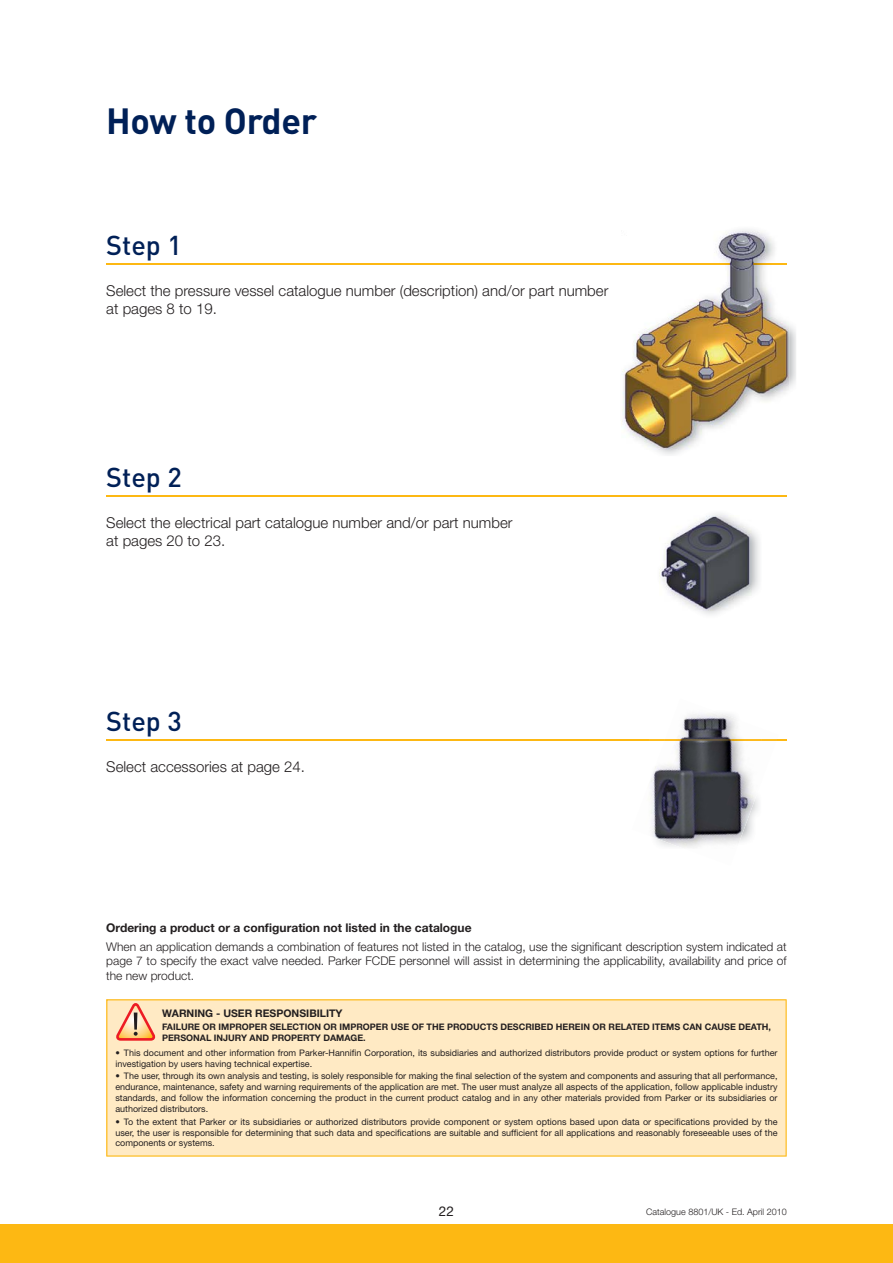
<style>
.page{position:relative;width:893px;height:1263px;background:#fff}
.page>*{position:absolute;margin:0;border:0;box-sizing:border-box;transform-origin:0 0}
.t1{font:700 36px "DINOT";letter-spacing:-.01em;color:#002057}
.t2{font:500 27px "DINOT";color:#002057}
.t3{font:300 15px/18px "Helvetica Neue LT Std";color:#231f20}
.t4{font:13.5px "Helvetica Neue LT Std";color:#231f20}
.t5{font:300 12px/14.4px "Helvetica Neue LT Std";color:#231f20;text-align:justify}
.t6{font:700 12px "Helvetica Neue LT Std";color:#231f20}
.t7{font:700 10.5px "Helvetica Neue LT Std";color:#231f20}
.t8{font:9px/10.8px "Helvetica Neue LT Std";color:#231f20;text-align:justify}
.t9{font:700 9px/10.8px "Helvetica Neue LT Std";color:#231f20}
.t10{font:300 9px "Helvetica Neue LT Std";color:#231f20}
</style>
<div class="page">
<div style="left:0;top:1225px;width:893px;height:38px;background:#fdb813"></div>
<div style="left:106px;top:999px;width:681px;height:158px;background:#ffeac4"></div>
<svg style="left:113px;top:1000px;width:42px;height:42px"></svg>
<hr style="left:106px;top:263px;width:681px;height:2px;background:#fdb813">
<hr style="left:106px;top:496px;width:681px;height:1px;background:#fdb813">
<hr style="left:106px;top:739px;width:681px;height:2px;background:#fdb813">
<img style="left:621px;top:231px;width:168px;height:219px">
<img style="left:621px;top:263px;width:166px;height:2px">
<img style="left:682px;top:713px;width:55px;height:15px">
<img style="left:649px;top:728px;width:110px;height:120px">
<svg style="left:761px;top:739px;width:16px;height:2px"></svg>
<img style="left:664px;top:739px;width:97px;height:2px">
<img style="left:700px;top:513px;width:60px;height:102px">
<img style="left:659px;top:515px;width:92px;height:96px">
<h1 class="t1" style="left:106px;top:108px;width:212px">How to Order</h1>
<h2 class="t2" style="left:106px;top:235px;width:77px">Step 1</h2>
<h3 class="t3" style="left:106px;top:283px;width:504px">Select the pressure vessel catalogue number (description) and/or part number at pages 8 to 19.</h3>
<h2 class="t2" style="left:106px;top:468px;width:77px">Step 2</h2>
<h3 class="t3" style="left:106px;top:516px;width:408px">Select the electrical part catalogue number and/or part number at pages 20 to 23.</h3>
<h2 class="t2" style="left:106px;top:712px;width:77px">Step 3</h2>
<h3 class="t3" style="left:106px;top:759px;width:200px">Select accessories at page 24.</h3>
<h3 class="t6" style="left:106px;top:924px;width:367px">Ordering a product or a configuration not listed in the catalogue</h3>
<p class="t5" style="left:106px;top:941px;width:682px">When an application demands a combination of features not listed in the catalog, use the significant description system indicated at page 7 to specify the exact valve needed. Parker FCDE personnel will assist in determining the applicability, availability and price of the new product.</p>
<p class="t7" style="left:162px;top:1010px;width:182px">WARNING - USER RESPONSIBILITY</p>
<p class="t9" style="left:162px;top:1022px;width:610px">FAILURE OR IMPROPER SELECTION OR IMPROPER USE OF THE PRODUCTS DESCRIBED HEREIN OR RELATED ITEMS CAN CAUSE DEATH,<br>PERSONAL INJURY AND PROPERTY DAMAGE.</p>
<p class="t8" style="left:115px;top:1048px;width:664px">• This document and other information from Parker-Hannifin Corporation, its subsidiaries and authorized distributors provide product or system options for further investigation by users having technical expertise.</p>
<p class="t8" style="left:115px;top:1072px;width:664px">• The user, through its own analysis and testing, is solely responsible for making the final selection of the system and components and assuring that all performance, endurance, maintenance, safety and warning requirements of the application are met. The user must analyze all aspects of the application, follow applicable industry standards, and follow the information concerning the product in the current product catalog and in any other materials provided from Parker or its subsidiaries or authorized distributors.</p>
<p class="t8" style="left:115px;top:1117px;width:664px">• To the extent that Parker or its subsidiaries or authorized distributors provide component or system options based upon data or specifications provided by the user, the user is responsible for determining that such data and specifications are suitable and sufficient for all applications and reasonably foreseeable uses of the components or systems.</p>
<h3 class="t4" style="left:439px;top:1207px;width:17px">22</h3>
<p class="t10" style="left:646px;top:1209px;width:142px">Catalogue 8801/UK - Ed. April 2010</p>
</div>
